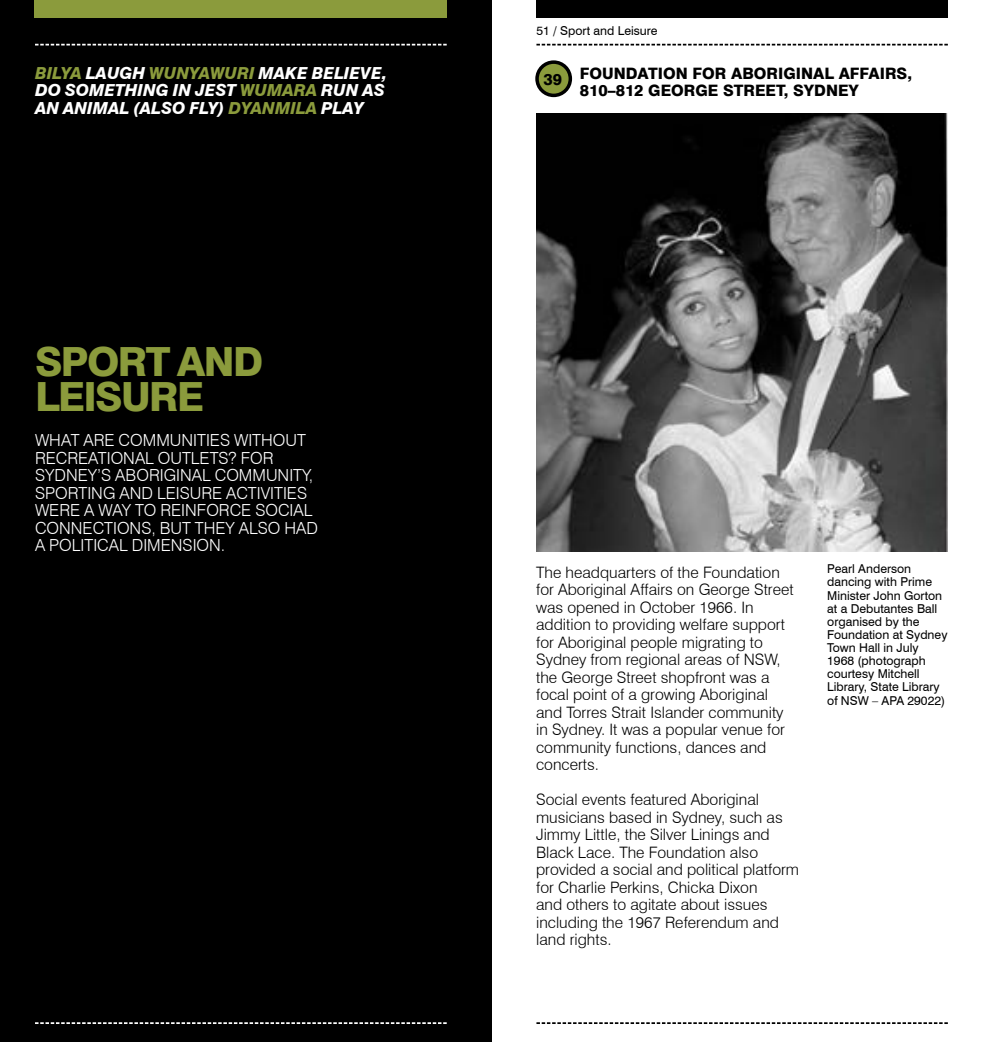
<style>
.page{position:relative;width:983px;height:1042px;background:#fff}
.page>*{position:absolute;margin:0;border:0;box-sizing:border-box;transform-origin:0 0}
.t1{font:800 40.25px/35px "Swiss 721 BT";letter-spacing:-.04em;color:#8b9b3c}
.t2{font:300 16.62px/17.5px "Swiss 721 BT";color:#fff}
.t3{font:italic 800 16.62px/17.5px "Swiss 721 BT";color:#fff}
.t4{font:300 15.75px/17.5px "Swiss 721 BT";color:#000}
.t5{font:800 15.75px/17.5px "Swiss 721 BT";color:#000}
.t6{font:12.25px/13.1px "Swiss 721 BT";color:#000}
.s1{color:#8b9b3c}
</style>
<div class="page">
<div style="left:536px;top:0;width:411px;height:18px;background:#000"></div>
<svg style="left:536px;top:44px;width:411px;height:2px"></svg>
<svg style="left:536px;top:1022px;width:411px;height:2px"></svg>
<div style="left:0;top:0;width:491px;height:1042px;background:#000"></div>
<svg style="left:35px;top:44px;width:411px;height:2px"></svg>
<svg style="left:35px;top:1022px;width:411px;height:2px"></svg>
<div style="left:35px;top:0;width:411px;height:18px;background:#8b9b3c"></div>
<img style="left:536px;top:114px;width:411px;height:437px">
<div style="left:537px;top:62px;width:33px;height:33px;background:#8b9b3c;border-radius:50%"></div>
<div style="left:535px;top:60px;width:37px;height:37px;border:4px solid #000;border-radius:50%"></div>
<p class="t3" style="left:35px;top:64px;width:353px"><span class="s1">BILYA</span> LAUGH <span class="s1">WUNYAWURI</span> MAKE BELIEVE,<br>DO SOMETHING IN JEST <span class="s1">WUMARA</span> RUN AS<br>AN ANIMAL (ALSO FLY) <span class="s1">DYANMILA</span> PLAY</p>
<h1 class="t1" style="left:35px;top:344px;width:230px">SPORT AND<br>LEISURE</h1>
<p class="t2" style="left:35px;top:431px;width:284px">What are comm unities with out rec reational outlets? For<br>Sydney’s Aboriginal comm unity, sporting and leisure activities were a way to reinforce soc ial connections, but th ey also had a political dim ension.</p>
<p class="t6" style="left:536px;top:24px;width:123px">51 / Sport and Leisure</p>
<p class="t5" style="left:579px;top:64px;width:333px;text-indent:-36px">39 FOUNDATION FOR ABORIGINAL AFFAIRS,<br>810–812 GEORGE STREET, SYDNEY</p>
<p class="t4" style="left:536px;top:563px;width:259px">The headquarters of the Foundation for Aboriginal Affairs on George Street was opened in October 1966. I n addition to providing welfare support for Aboriginal people migrating to Sydney from regional areas of NSW, the George Street shopfront was a focal point of a growing Aboriginal and Torres Strait I slander community in Sydney. It was a popular venue for community functions, dances and concerts.</p>
<p class="t4" style="left:536px;top:790px;width:264px">Social events featured Aboriginal musicians based in Sydney, such as<br>Jimmy Little, the Silver Linings and<br>Black Lace. The Foundation also provided a social and political platform for Charlie Perkins, Chicka Dixon<br>and others to agitate about issues including the 1967 Referendum and land rights.</p>
<p class="t6" style="left:827px;top:562px;width:122px">Pearl Anderson dancing with Prime<br>Minister John Gorton at a Debutantes Ball organised by the<br>Foundation at Sydney<br>Town Hall in July<br>1968 (photograph courtesy Mitchell<br>Library, State Library of NSW – APA 29022)</p>
</div>
